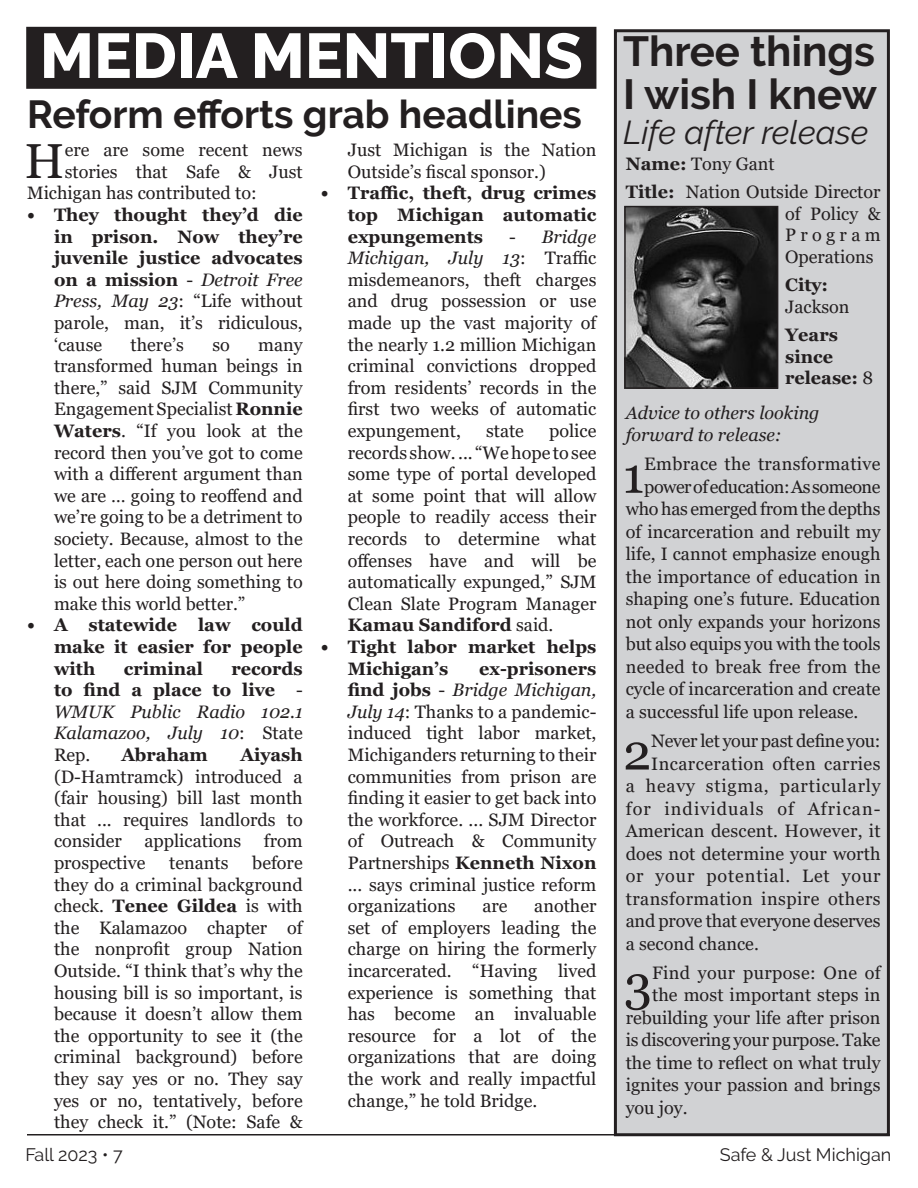
<style>
.page{position:relative;width:918px;height:1188px;background:#fff}
.page>*{position:absolute;margin:0;border:0;box-sizing:border-box;transform-origin:0 0}
.t1{font:800 63px "Raleway";color:#fff}
.t2{font:50.4px "Georgia";color:#231f20}
.Newsletter_Basic_Bod{font:49.2px "Georgia";color:#231f20}
.t3{font:700 42px/43.5px "Raleway";color:#231f20}
.t4{font:700 39px "Raleway";color:#231f20}
.t5{font:italic 33px "Raleway";color:#231f20}
.Newsletter_Basic_Bod-2{font:18px/21.6px "Georgia";color:#231f20;text-align:justify}
.t6{font:700 18px/21.6px "Georgia";color:#231f20;text-align:justify}
.t7{font:italic 18px/21.6px "Georgia";color:#231f20}
.Newsletter_Basic_Bod-3{font:18px "Georgia";letter-spacing:.02em;color:#231f20}
.Newsletter_Basic_Bod-4{font:18px "Georgia";letter-spacing:.025em;color:#231f20}
.t8{font:18px "Raleway";color:#231f20}
.Newsletter_Basic_Bod-5{font:18px "Georgia";letter-spacing:-.025em;color:#231f20}
.Newsletter_Basic_Bod-6{font:18px "Georgia";letter-spacing:.045em;color:#231f20}
.Newsletter_Basic_Bod-7{font:18px "Georgia";letter-spacing:.06em;color:#231f20}
.Newsletter_Basic_Bod-8{font:18px "Georgia";letter-spacing:.05em;color:#231f20}
.s1{font-weight:400}
.s2{font-weight:400;font-style:italic}
.s3{font-weight:700}
.s4{font-weight:700;font-style:normal}
.s5{font-style:normal}
.s6{font-style:italic}
</style>
<div class="page">
<hr style="left:27px;top:1134px;width:863px;height:2px;background:#231f20">
<div style="left:615px;top:31px;width:273px;height:1104px;background:#d1d2d4"></div>
<div style="left:614px;top:29px;width:276px;height:1107px;border:3px solid #231f20"></div>
<img style="left:627px;top:209px;width:148px;height:177px">
<div style="left:624px;top:206px;width:154px;height:183px;border:2px solid #231f20"></div>
<div style="left:28px;top:28px;width:567px;height:59px;background:#231f20"></div>
<div style="left:26px;top:27px;width:570px;height:62px;border:3px solid #231f20"></div>
<p class="t1" style="left:40px;top:20px;width:545px">MEDIA MENTIONS</p>
<p class="t4" style="left:27px;top:92px;width:557px">Reform efforts grab headlines</p>
<p class="Newsletter_Basic_Bod" style="left:25px;top:131px;width:42px">H</p>
<p class="Newsletter_Basic_Bod-2" style="left:65px;top:140px;width:239px">ere are some recent news</p>
<p class="Newsletter_Basic_Bod-2" style="left:65px;top:161px;width:240px">stories that Safe &amp; Just</p>
<p class="Newsletter_Basic_Bod-2" style="left:27px;top:183px;width:231px">Michigan has contributed to:</p>
<p class="t6" style="left:54px;top:204px;width:250px;text-indent:-27px">• They thought they’d die in prison. Now they’re juvenile justice advocates on a mission <span class="s1">-</span> <span class="s2">Detroit Free Press, May 23</span><span class="s1">: “Life without parole, man, it’s ridiculous, ‘cause</span></p>
<p class="Newsletter_Basic_Bod-2" style="left:131px;top:334px;width:55px">there’s</p>
<p class="Newsletter_Basic_Bod-2" style="left:212px;top:334px;width:19px">so</p>
<p class="Newsletter_Basic_Bod-2" style="left:54px;top:334px;width:250px;text-indent:204px">many transformed human beings in there,” said SJM Community Engagement Specialist <span class="s3">Ronnie Waters</span>. “If you look at the record then you’ve got to come with a different argument than we are … going to reoffend and we’re going to be a detriment to society. Because, almost to the letter, each one person out here is out here doing something to make this world better.”</p>
<p class="t6" style="left:54px;top:614px;width:250px;text-indent:-27px">• A statewide law could make it easier for people with</p>
<p class="t7" style="left:54px;top:658px;width:250px;text-align:justify;text-indent:178px"><span class="s4">records to find a place to live</span> <span class="s5">- </span>WMUK Public Radio 102.1<br>Kalamazoo, July 10<span class="s5">: State Rep.</span></p>
<p class="t6" style="left:124px;top:658px;width:81px">criminal</p>
<p class="Newsletter_Basic_Bod-2" style="left:54px;top:744px;width:250px;text-indent:186px"><span class="s3">Aiyash </span>(D-Hamtramck) introduced a (fair housing) bill last month that ... requires landlords to consider</p>
<p class="t6" style="left:121px;top:744px;width:88px">Abraham</p>
<p class="Newsletter_Basic_Bod-2" style="left:145px;top:831px;width:98px">applications</p>
<p class="Newsletter_Basic_Bod-2" style="left:264px;top:831px;width:40px">from</p>
<p class="Newsletter_Basic_Bod-2" style="left:54px;top:852px;width:250px;text-indent:198px">before they do a criminal background check. <span class="s3">Tenee Gildea</span> is with the Kalamazoo chapter of the nonprofit group Nation Outside. “I think that’s why the housing bill is so important, is because it doesn’t allow them the opportunity to see it (the criminal background) before they say yes or no. They say yes or no, tentatively, before they check it.” (Note: Safe &amp;</p>
<p class="Newsletter_Basic_Bod-2" style="left:54px;top:852px;width:93px">prospective</p>
<p class="Newsletter_Basic_Bod-2" style="left:169px;top:852px;width:61px">tenants</p>
<p class="Newsletter_Basic_Bod-2" style="left:348px;top:140px;width:250px">Just Michigan is the Nation<br>Outside’s fiscal sponsor.)</p>
<p class="t6" style="left:348px;top:182px;width:250px;text-indent:-27px">• Traffic, theft, drug crimes top Michigan automatic expungements</p>
<p class="Newsletter_Basic_Bod-2" style="left:348px;top:226px;width:250px;text-indent:161px">- <span class="s6">Bridge Michigan, July 13</span>: Traffic misdemeanors, theft charges and drug possession or use made up the vast majority of the nearly 1.2 million Michigan criminal convictions dropped from residents’ records in the first two weeks of automatic expungement,</p>
<p class="Newsletter_Basic_Bod-2" style="left:348px;top:420px;width:250px;text-indent:201px">police records show. ... “We hope to see some type of portal developed at some point that will allow people to readily access their records to determine what offenses have and will be automatically expunged,” SJM Clean Slate Program Manager <span class="s3">Kamau Sandiford</span> said.</p>
<p class="t6" style="left:348px;top:636px;width:250px;text-indent:-27px">• Tight labor market helps<br>Michigan’s</p>
<p class="Newsletter_Basic_Bod-2" style="left:486px;top:420px;width:39px">state</p>
<p class="Newsletter_Basic_Bod-2" style="left:348px;top:658px;width:250px;text-indent:132px"><span class="s3">ex-prisoners find jobs</span> - <span class="s6">Bridge Michigan, July 14</span>: Thanks to a pandemic&shy;induced tight labor market, Michiganders returning to their communities from prison are finding it easier to get back into the workforce. ... SJM Director of Outreach &amp; Community Partnerships <span class="s3">Kenneth Nixon </span>... says criminal justice reform organizations</p>
<p class="Newsletter_Basic_Bod-2" style="left:348px;top:896px;width:250px;text-indent:187px">another set of employers leading the charge on hiring the formerly incarcerated. “Having lived experience is something that has become an invaluable resource for a lot of the organizations that are doing the work and really impactful change,” he told Bridge.</p>
<p class="Newsletter_Basic_Bod-2" style="left:482px;top:896px;width:27px">are</p>
<p class="t3" style="left:623px;top:29px;width:255px">Three things<br>I wish I knew</p>
<p class="t5" style="left:623px;top:113px;width:247px">Life after release</p>
<p class="Newsletter_Basic_Bod-2" style="left:626px;top:153px;width:150px"><span class="s3">Name:</span> Tony Gant</p>
<p class="Newsletter_Basic_Bod-2" style="left:785px;top:181px;width:97px;text-indent:-159px"><span class="s3">Title:</span> Nation Outside Director of Policy &amp; Program Operations</p>
<p class="Newsletter_Basic_Bod-2" style="left:785px;top:275px;width:66px"><span class="s3">City:<br></span>Jackson</p>
<p class="t6" style="left:785px;top:324px;width:90px;text-align:left">Years since release: <span class="s1">8</span></p>
<p class="t7" style="left:626px;top:403px;width:195px">Advice to others looking forward to release:</p>
<p class="t2" style="left:623px;top:445px;width:23px">1</p>
<p class="Newsletter_Basic_Bod-3" style="left:644px;top:453px;width:238px">Embrace the transformative</p>
<p class="Newsletter_Basic_Bod-5" style="left:644px;top:476px;width:238px">power of education: As someone</p>
<p class="Newsletter_Basic_Bod-2" style="left:626px;top:499px;width:256px">who has emerged from the depths</p>
<p class="Newsletter_Basic_Bod-2" style="left:626px;top:521px;width:256px">of incarceration and rebuilt my</p>
<p class="Newsletter_Basic_Bod-2" style="left:626px;top:544px;width:256px">life, I cannot emphasize enough</p>
<p class="Newsletter_Basic_Bod-2" style="left:626px;top:566px;width:256px">the importance of education in</p>
<p class="Newsletter_Basic_Bod-2" style="left:626px;top:589px;width:256px">shaping one’s future. Education</p>
<p class="Newsletter_Basic_Bod-2" style="left:626px;top:611px;width:256px">not only expands your horizons</p>
<p class="Newsletter_Basic_Bod-2" style="left:626px;top:634px;width:256px">but also equips you with the tools</p>
<p class="Newsletter_Basic_Bod-3" style="left:626px;top:656px;width:256px">needed to break free from the</p>
<p class="Newsletter_Basic_Bod-2" style="left:626px;top:679px;width:256px">cycle of incarceration and create</p>
<p class="Newsletter_Basic_Bod-2" style="left:626px;top:701px;width:234px">a successful life upon release.</p>
<p class="t2" style="left:623px;top:722px;width:30px">2</p>
<p class="Newsletter_Basic_Bod-2" style="left:651px;top:730px;width:231px">Never let your past define you:</p>
<p class="Newsletter_Basic_Bod-4" style="left:651px;top:752px;width:231px">Incarceration often carries</p>
<p class="Newsletter_Basic_Bod-6" style="left:626px;top:775px;width:256px">a heavy stigma, particularly</p>
<p class="Newsletter_Basic_Bod-7" style="left:626px;top:797px;width:256px">for individuals of African-</p>
<p class="Newsletter_Basic_Bod-2" style="left:626px;top:820px;width:256px">American descent. However, it</p>
<p class="Newsletter_Basic_Bod-2" style="left:626px;top:843px;width:256px">does not determine your worth</p>
<p class="Newsletter_Basic_Bod-8" style="left:626px;top:865px;width:256px">or your potential. Let your</p>
<p class="Newsletter_Basic_Bod-4" style="left:626px;top:887px;width:256px">transformation inspire others</p>
<p class="Newsletter_Basic_Bod-2" style="left:626px;top:910px;width:256px">and prove that everyone deserves</p>
<p class="Newsletter_Basic_Bod-2" style="left:626px;top:933px;width:135px">a second chance.</p>
<p class="t2" style="left:624px;top:953px;width:29px">3</p>
<p class="Newsletter_Basic_Bod-3" style="left:652px;top:962px;width:230px">Find your purpose: One of</p>
<p class="Newsletter_Basic_Bod-2" style="left:652px;top:985px;width:230px">the most important steps in</p>
<p class="Newsletter_Basic_Bod-2" style="left:626px;top:1007px;width:256px">rebuilding your life after prison</p>
<p class="Newsletter_Basic_Bod-2" style="left:626px;top:1030px;width:256px">is discovering your purpose. Take</p>
<p class="Newsletter_Basic_Bod-2" style="left:626px;top:1052px;width:256px">the time to reflect on what truly</p>
<p class="Newsletter_Basic_Bod-2" style="left:626px;top:1075px;width:256px">ignites your passion and brings</p>
<p class="Newsletter_Basic_Bod-2" style="left:626px;top:1097px;width:63px">you joy.</p>
<p class="t8" style="left:26px;top:1144px;width:99px">Fall 2023 • 7</p>
<p class="t8" style="left:720px;top:1144px;width:173px">Safe &amp; Just Michigan</p>
</div>
